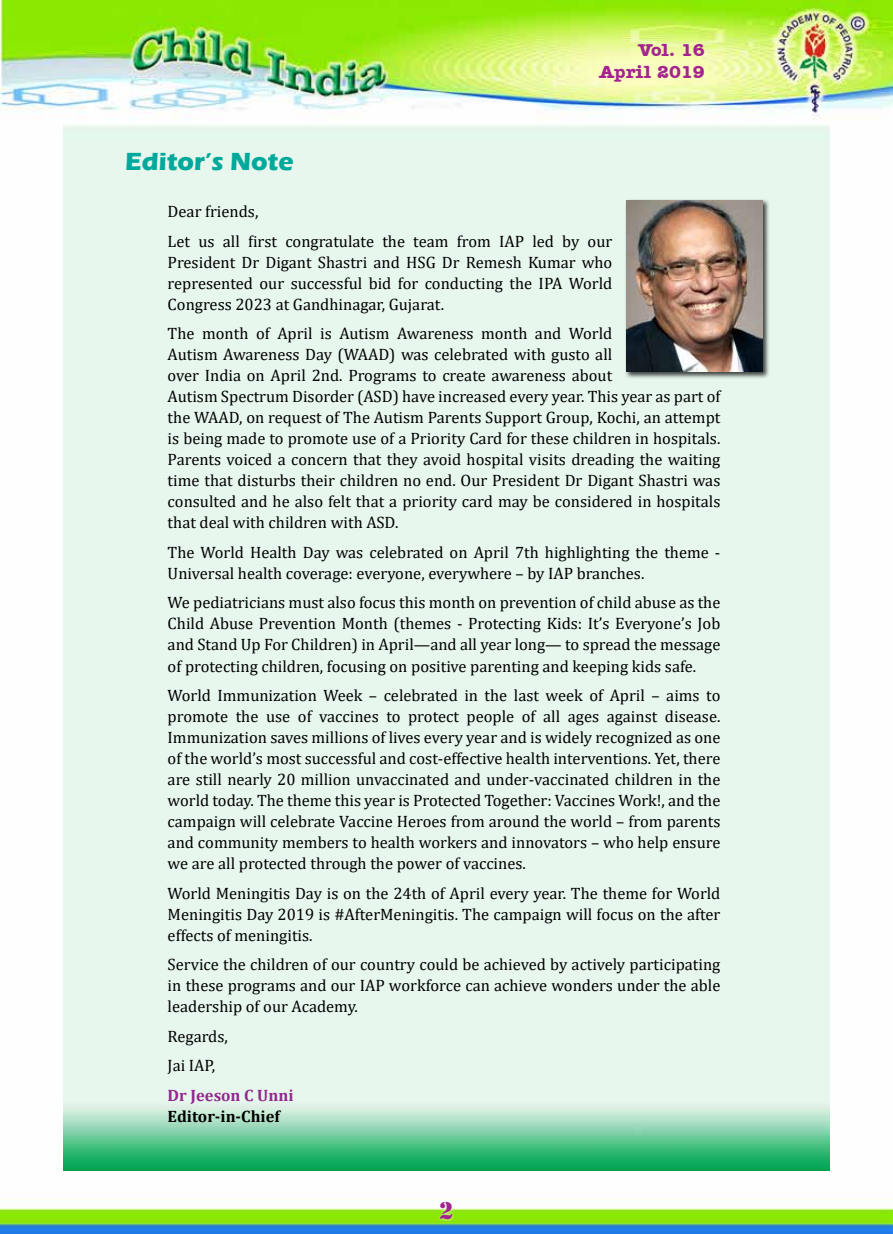
<style>
.page{position:relative;width:893px;height:1234px;background:#fff}
.page>*{position:absolute;margin:0;border:0;box-sizing:border-box;transform-origin:0 0}
.t1{font:700 25.5px "Eras ITC";color:#00a99b}
.t2{font:25.5px "Army";color:#a3238f}
.t3{font:700 18px/21.6px "Amer Typewriter IT Cby BT";color:#a3238f}
.t4{font:16.5px/21px "Cambria";color:#000;text-align:justify}
.t5{font:700 16.5px "Cambria";color:#000}
.t6{font:700 16.5px "Cambria";color:#92278f}
</style>
<div class="page">
<img style="left:0;top:0;width:893px;height:1233px">
<div style="left:437px;top:1198px;width:19px;height:24px;background:#fff;opacity:.75"></div>
<div style="left:64px;top:125px;width:765px;height:1044px;background:#e7f7ed"></div>
<div style="left:624px;top:198px;width:147px;height:181px;background:#000;opacity:.75"></div>
<img style="left:626px;top:200px;width:137px;height:171px">
<p class="t3" style="left:570px;top:39px;width:137px;text-indent:81px">Vol. 1<br>January</p>
<p class="t3" style="left:599px;top:39px;width:107px;text-align:right">Vol. 16<br>April 2019</p>
<p class="t3" style="left:693px;top:60px;width:13px">8</p>
<h1 class="t1" style="left:125px;top:147px;width:170px">Editor’s Note</h1>
<p class="t4" style="left:168px;top:196px;width:446px;line-height:29.5px">Dear friends,<br>Let us all first congratulate the team from IAP led by our</p>
<p class="t4" style="left:168px;top:251px;width:446px">President Dr Digant Shastri and HSG Dr Remesh Kumar who represented our successful bid for conducting the IPA World Congress 2023 at Gandhinagar, Gujarat.</p>
<p class="t4" style="left:168px;top:323px;width:554px;text-align:left">The month of April is Autism Awareness month and World<br>Autism Awareness Day (WAAD) was celebrated with gusto all<br>over India on April 2nd. Programs to create awareness about<br>Autism Spectrum Disorder (ASD) have increased every year. This year as part of the WAAD, on request of The Autism Parents Support Group, Kochi, an attempt is being made to promote use of a Priority Card for these children in hospitals.<br>Parents voiced a concern that they avoid hospital visits dreading the waiting time that disturbs their children no end. Our President Dr Digant Shastri was consulted and he also felt that a priority card may be considered in hospitals that deal with children with ASD.</p>
<p class="t4" style="left:168px;top:541px;width:554px">The World Health Day was celebrated on April 7th highlighting the theme -<br>Universal health coverage: everyone, everywhere – by IAP branches.</p>
<p class="t4" style="left:168px;top:592px;width:554px">We pediatricians must also focus this month on prevention of child abuse as the Child Abuse Prevention Month (themes - Protecting Kids: It’s Everyone’s Job and Stand Up For Children) in April—and all year long— to spread the message of protecting children, focusing on positive parenting and keeping kids safe.</p>
<p class="t4" style="left:168px;top:684px;width:554px">World Immunization Week – celebrated in the last week of April – aims to promote the use of vaccines to protect people of all ages against disease.<br>Immunization saves millions of lives every year and is widely recognized as one of the world’s most successful and cost-effective health interventions. Yet, there are still nearly 20 million unvaccinated and under-vaccinated children in the world today. The theme this year is Protected Together: Vaccines Work!, and the campaign will celebrate Vaccine Heroes from around the world – from parents and community members to health workers and innovators – who help ensure we are all protected through the power of vaccines.</p>
<p class="t4" style="left:168px;top:882px;width:554px">World Meningitis Day is on the 24th of April every year. The theme for World Meningitis Day 2019 is #AfterMeningitis. The campaign will focus on the after effects of meningitis.</p>
<p class="t4" style="left:168px;top:953px;width:554px">Service the children of our country could be achieved by actively participating in these programs and our IAP workforce can achieve wonders under the able leadership of our Academy.</p>
<p class="t4" style="left:168px;top:1021px;width:62px;line-height:29.5px">Regards,<br>Jai IAP,</p>
<p class="t6" style="left:168px;top:1083px;width:127px">Dr Jeeson C Unni</p>
<p class="t5" style="left:168px;top:1104px;width:114px">Editor-in-chief</p>
<h1 class="t2" style="left:439px;top:1195px;width:16px">2</h1>
</div>
